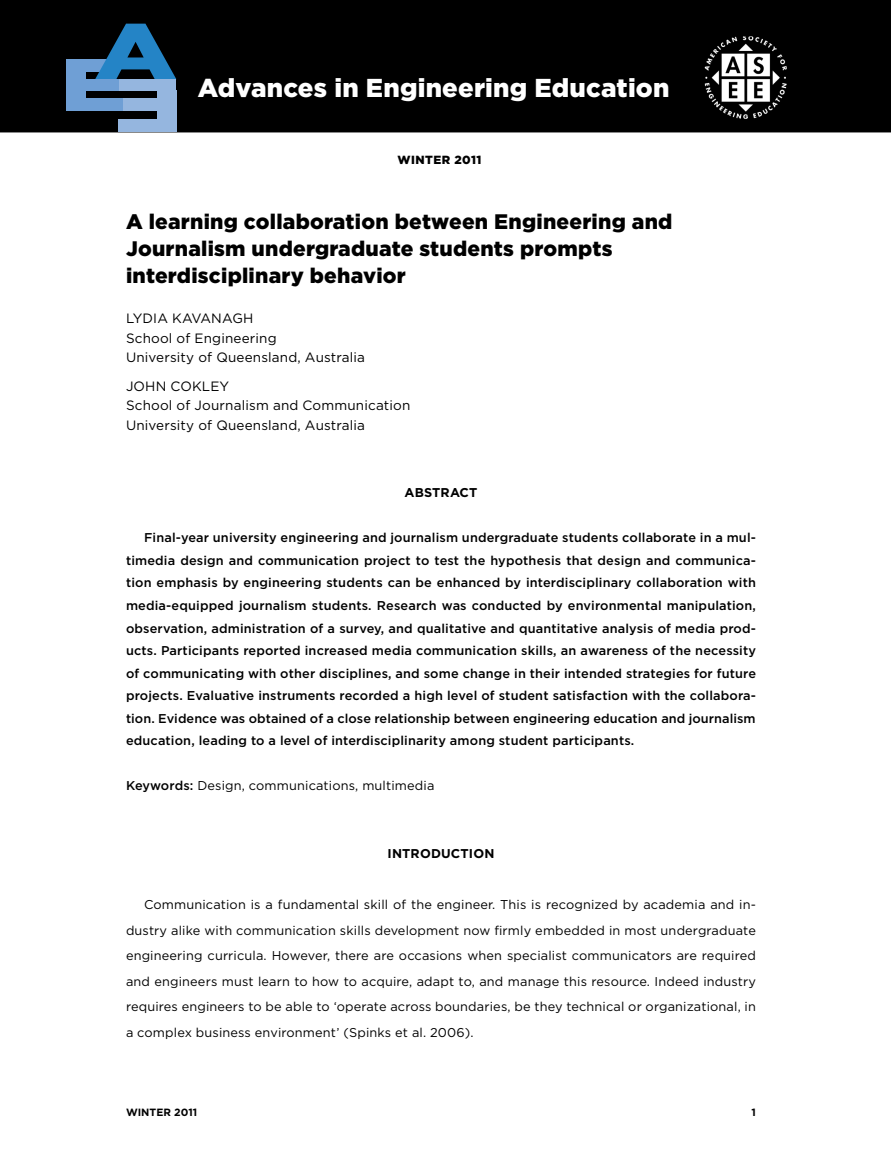
<style>
.page{position:relative;width:891px;height:1175px;background:#fff}
.page>*{position:absolute;margin:0;border:0;box-sizing:border-box;transform-origin:0 0}
.body_text{font:900 25.8px "Gotham";letter-spacing:.01em;color:#fff}
.t1{font:900 21px/27px "Gotham";letter-spacing:.01em;color:#000}
.aff{font:13.5px "Gotham";letter-spacing:.01em;color:#000}
.author{font:13.5px "Gotham";letter-spacing:.01em;color:#000}
.abs{font:500 12.75px/22.5px "Gotham";letter-spacing:.01em;color:#000;text-align:justify}
.body_text-2{font:12.75px/25.5px "Gotham";letter-spacing:.01em;color:#000;text-align:justify}
.kw{font:12.75px "Gotham";letter-spacing:.01em;color:#000}
.abs_H{font:700 12.75px "Gotham";letter-spacing:.01em;color:#000}
.issue_no{font:900 11.85px "Gotham";letter-spacing:.04em;color:#000}
.t2{font:700 10.5px "Gotham";color:#000}
.s1{font-weight:500}
</style>
<div class="page">
<div style="left:0;top:0;width:891px;height:132px;background:#000"></div>
<div style="left:230px;top:0;width:351px;height:96px;background:#000"></div>
<img style="left:706px;top:38px;width:79px;height:79px">
<div style="left:703px;top:35px;width:85px;height:85px;border:2px solid #000"></div>
<div style="left:66px;top:59px;width:54px;height:12px;background:#6f9fd5"></div>
<div style="left:66px;top:99px;width:57px;height:12px;background:#6f9fd5"></div>
<div style="left:66px;top:71px;width:19px;height:30px;background:#6f9fd5"></div>
<div style="left:157px;top:90px;width:19px;height:41px;background:#95b6df"></div>
<div style="left:123px;top:99px;width:52px;height:12px;background:#95b6df"></div>
<div style="left:119px;top:119px;width:56px;height:13px;background:#95b6df"></div>
<svg style="left:95px;top:24px;width:81px;height:55px;background:#15486c"></svg>
<div style="left:66px;top:79px;width:53px;height:12px;background:#6f9fd5"></div>
<div style="left:119px;top:79px;width:57px;height:12px;background:#95b6df"></div>
<p class="body_text" style="left:198px;top:73px;width:473px">Advances in Engineering Education</p>
<p class="issue_no" style="left:398px;top:152px;width:86px">WINTER 2011</p>
<p class="t1" style="left:126px;top:207px;width:548px">A learning collaboration between Engineering and<br>Journalism undergraduate students prompts interdisciplinary behavior</p>
<p class="author" style="left:126px;top:311px;width:129px">LYDIA KAVANAGH</p>
<p class="aff" style="left:126px;top:330px;width:152px">School of Engineering</p>
<p class="aff" style="left:126px;top:350px;width:241px">University of Queensland, Australia</p>
<p class="author" style="left:126px;top:378px;width:105px">JOHN COKLEY</p>
<p class="aff" style="left:126px;top:398px;width:286px">School of Journalism and Communication</p>
<p class="aff" style="left:126px;top:417px;width:241px">University of Queensland, Australia</p>
<p class="abs_H" style="left:405px;top:485px;width:74px">ABSTRACT</p>
<p class="abs" style="left:126px;top:526px;width:632px;text-indent:18px">Final-year university engineering and journalism undergraduate students collaborate in a mul&shy;timedia design and communication project to test the hypothesis that design and communica&shy;tion emphasis by engineering students can be enhanced by interdisciplinary collaboration with media-equipped journalism students. Research was conducted by environmental manipulation, observation, administration of a survey, and qualitative and quantitative analysis of media prod&shy;ucts. Participants reported increased media communication skills, an awareness of the necessity of communicating with other disciplines, and some change in their intended strategies for future projects. Evaluative instruments recorded a high level of student satisfaction with the collabora&shy;tion. Evidence was obtained of a close relationship between engineering education and journalism education, leading to a level of interdisciplinarity among student participants.</p>
<p class="kw" style="left:126px;top:778px;width:310px"><span class="s1">Keywords:</span> Design, communications, multimedia</p>
<h1 class="abs_H" style="left:388px;top:846px;width:108px">INTRODUCTION</h1>
<p class="body_text-2" style="left:126px;top:891px;width:632px;text-indent:18px">Communication is a fundamental skill of the engineer. This is recognized by academia and in&shy;dustry alike with communication skills development now firmly embedded in most undergraduate engineering curricula. However, there are occasions when specialist communicators are required and engineers must learn to how to acquire, adapt to, and manage this resource. Indeed industry requires engineers to be able to ‘operate across boundaries, be they technical or organizational, in a complex business environment’ (Spinks et al. 2006).</p>
<p class="t2" style="left:126px;top:1106px;width:73px">WINTER 2011</p>
<p class="t2" style="left:752px;top:1106px;width:6px">1</p>
</div>
